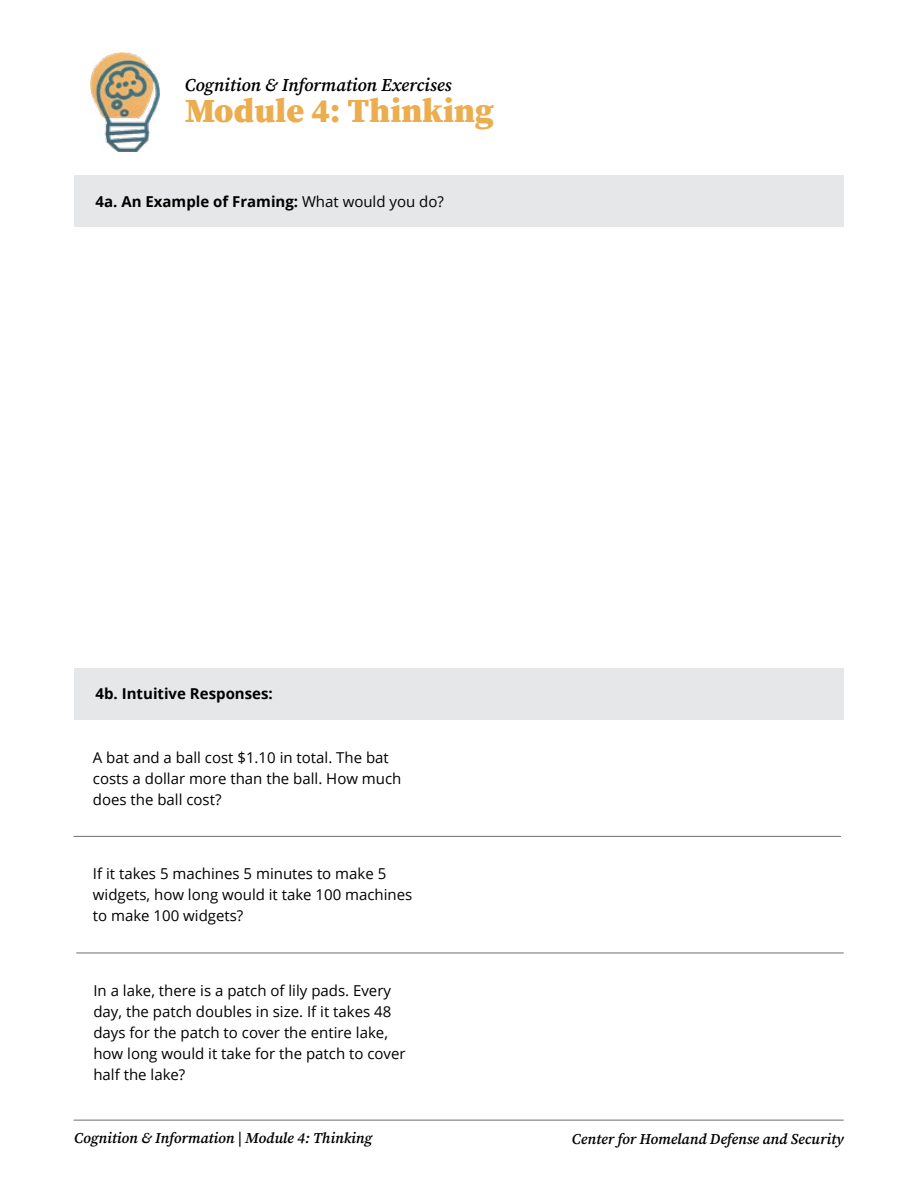
<style>
.page{position:relative;width:918px;height:1188px;background:#fff}
.page>*{position:absolute;margin:0;border:0;box-sizing:border-box;transform-origin:0 0}
.t1{font:900 33.9px "Source Serif Pro";color:#ebad4e}
.t2{font:italic 600 18px "Source Serif Pro";color:#000}
.t3{font:15px/21px "Open Sans";color:#000}
.t4{font:italic 600 15px "Source Serif Pro";color:#000}
.t5{font:700 15px "Open Sans";color:#000}
.s1{font-weight:400}
</style>
<div class="page">
<img style="left:91px;top:52px;width:69px;height:100px">
<div style="left:74px;top:176px;width:770px;height:51px;background:#e6e7e8"></div>
<hr style="left:74px;top:1120px;width:769px;height:1px;background:#6d6e71">
<div style="left:74px;top:668px;width:770px;height:52px;background:#e6e7e8"></div>
<hr style="left:74px;top:836px;width:767px;height:1px;background:#6d6e71">
<hr style="left:77px;top:953px;width:766px;height:1px;background:#6d6e71">
<p class="t2" style="left:185px;top:73px;width:268px">Cognition &amp; Information Exercises</p>
<h1 class="t1" style="left:185px;top:87px;width:310px">Module 4: Thinking</h1>
<p class="t5" style="left:96px;top:191px;width:350px">4a. An Example of Framing: <span class="s1">What would you do?</span></p>
<p class="t5" style="left:96px;top:683px;width:179px">4b. Intuitive Responses:</p>
<p class="t3" style="left:93px;top:746px;width:310px">A bat and a ball cost $1.10 in total. The bat costs a dollar more than the ball. How much does the ball cost?</p>
<p class="t3" style="left:93px;top:863px;width:321px">If it takes 5 machines 5 minutes to make 5 widgets, how long would it take 100 machines to make 100 widgets?</p>
<p class="t3" style="left:93px;top:980px;width:314px">In a lake, there is a patch of lily pads. Every day, the patch doubles in size. If it takes 48 days for the patch to cover the entire lake, how long would it take for the patch to cover half the lake?</p>
<p class="t4" style="left:74px;top:1128px;width:299px">Cognition &amp; Information | Module 4: Thinking</p>
<p class="t4" style="left:572px;top:1128px;width:273px">Center for Homeland Defense and Security</p>
</div>
